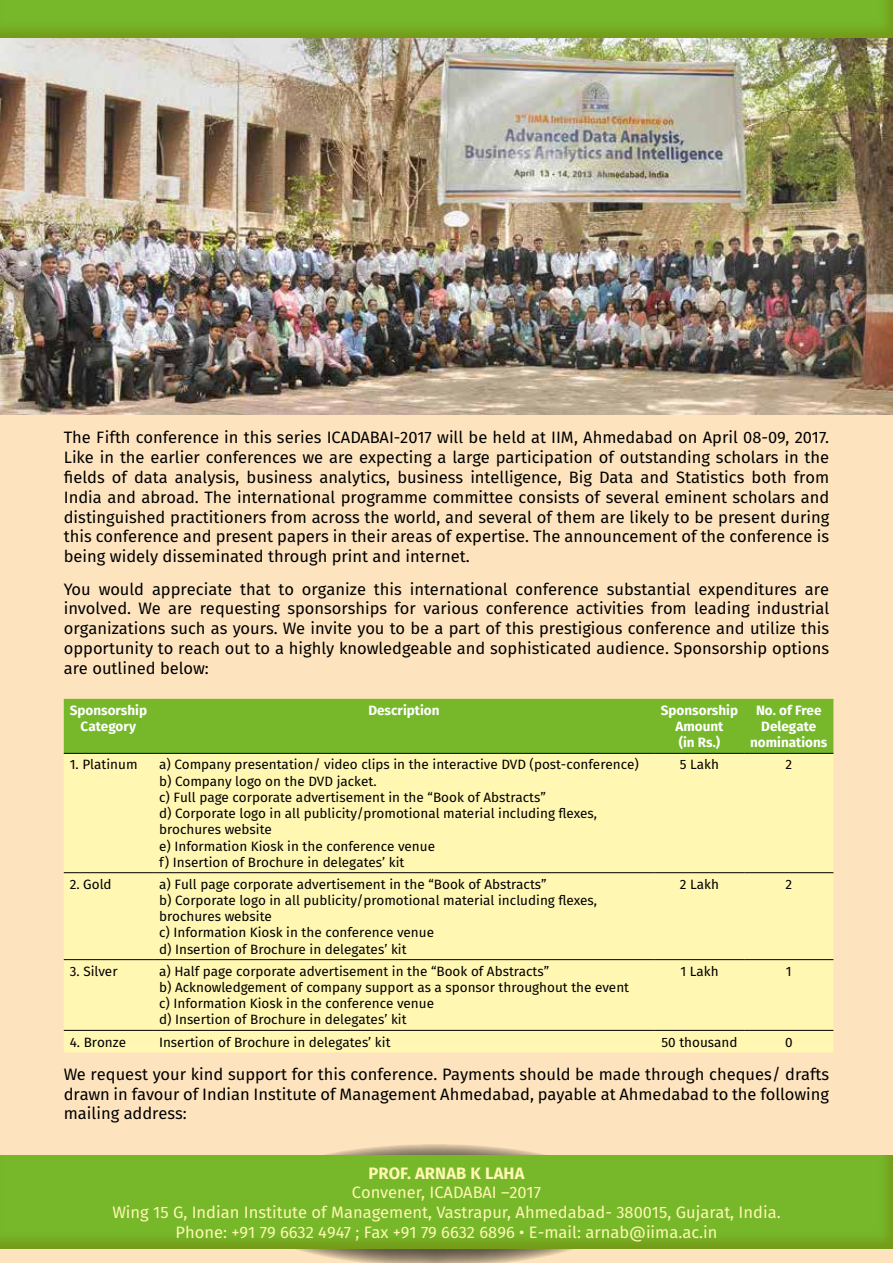
<style>
.page{position:relative;width:893px;height:1263px;background:#fee4be}
.page>*{position:absolute;margin:0;border:0;box-sizing:border-box;transform-origin:0 0}
.t1{font:16.5px/19.8px "Fira Sans";color:#000;text-align:justify}
.t2{font:16.5px/19.8px "Fira Sans";color:#fff7b2;text-align:center}
.t3{font:700 16.5px "Fira Sans";letter-spacing:.01em;color:#fff7b2}
.t4{font:13.5px/16.2px "Fira Sans";color:#000}
.t5{font:700 13.5px/16.2px "Fira Sans";color:#fff;text-align:center}
</style>
<div class="page">
<div style="left:0;top:0;width:893px;height:40px;background:#fcc978;opacity:.75"></div>
<img style="left:0;top:38px;width:893px;height:376px">
<div style="left:64px;top:699px;width:769px;height:54px;background:#76b82a"></div>
<div style="left:64px;top:754px;width:769px;height:298px;background:#fff7b2"></div>
<hr style="left:64px;top:753px;width:89px;height:1px;background:#000">
<hr style="left:153px;top:753px;width:502px;height:1px;background:#000">
<hr style="left:655px;top:753px;width:89px;height:1px;background:#000">
<hr style="left:744px;top:753px;width:89px;height:1px;background:#000">
<hr style="left:64px;top:872px;width:89px;height:1px;background:#000">
<hr style="left:153px;top:872px;width:502px;height:1px;background:#000">
<hr style="left:655px;top:872px;width:89px;height:1px;background:#000">
<hr style="left:744px;top:872px;width:89px;height:1px;background:#000">
<hr style="left:64px;top:959px;width:89px;height:1px;background:#000">
<hr style="left:153px;top:959px;width:502px;height:1px;background:#000">
<hr style="left:655px;top:959px;width:89px;height:1px;background:#000">
<hr style="left:744px;top:959px;width:89px;height:1px;background:#000">
<hr style="left:64px;top:1030px;width:89px;height:1px;background:#000">
<hr style="left:153px;top:1030px;width:502px;height:1px;background:#000">
<hr style="left:655px;top:1030px;width:89px;height:1px;background:#000">
<hr style="left:744px;top:1030px;width:89px;height:1px;background:#000">
<svg style="left:307px;top:1144px;width:255px;height:119px"></svg>
<div style="left:0;top:1154px;width:893px;height:98px;background:#fcc978;opacity:.75"></div>
<p class="t1" style="left:64px;top:428px;width:767px">The Fifth conference in this series ICADABAI-2017 will be held at IIM, Ahmedabad on April 08-09, 2017.<br>Like in the earlier conferences we are expecting a large participation of outstanding scholars in the fields of data analysis, business analytics, business intelligence, Big Data and Statistics both from India and abroad. The international programme committee consists of several eminent scholars and distinguished practitioners from across the world, and several of them are likely to be present during this conference and present papers in their areas of expertise. The announcement of the conference is being widely disseminated through print and internet.</p>
<p class="t1" style="left:64px;top:579px;width:767px">You would appreciate that to organize this international conference substantial expenditures are involved. We are requesting sponsorships for various conference activities from leading industrial organizations such as yours. We invite you to be a part of this prestigious conference and utilize this opportunity to reach out to a highly knowledgeable and sophisticated audience. Sponsorship options are outlined below:</p>
<p class="t5" style="left:70px;top:702px;width:79px">Sponsorship<br>Category</p>
<p class="t5" style="left:368px;top:702px;width:73px">Description</p>
<p class="t5" style="left:661px;top:702px;width:79px">Sponsorship<br>Amount<br>(in Rs.)</p>
<p class="t5" style="left:750px;top:702px;width:79px">No. of Free<br>Delegate nominations</p>
<p class="t4" style="left:70px;top:757px;width:69px">1. Platinum</p>
<p class="t4" style="left:159px;top:757px;width:481px">a) Company presentation/ video clips in the interactive DVD (post-conference) b) Company logo on the DVD jacket.<br>c) Full page corporate advertisement in the “Book of Abstracts”<br>d) Corporate logo in all publicity/promotional material including flexes, brochures website<br>e) Information Kiosk in the conference venue<br>f) Insertion of Brochure in delegates’ kit</p>
<p class="t4" style="left:680px;top:757px;width:41px">5 Lakh</p>
<p class="t4" style="left:785px;top:757px;width:8px">2</p>
<p class="t4" style="left:70px;top:876px;width:43px">2. Gold</p>
<p class="t4" style="left:159px;top:876px;width:439px">a) Full page corporate advertisement in the “Book of Abstracts”<br>b) Corporate logo in all publicity/promotional material including flexes, brochures website<br>c) Information Kiosk in the conference venue<br>d) Insertion of Brochure in delegates’ kit</p>
<p class="t4" style="left:680px;top:876px;width:41px">2 Lakh</p>
<p class="t4" style="left:785px;top:876px;width:8px">2</p>
<p class="t4" style="left:70px;top:963px;width:49px">3. Silver</p>
<p class="t4" style="left:159px;top:963px;width:472px">a) Half page corporate advertisement in the “Book of Abstracts”<br>b) Acknowledgement of company support as a sponsor throughout the event c) Information Kiosk in the conference venue<br>d) Insertion of Brochure in delegates’ kit</p>
<p class="t4" style="left:680px;top:963px;width:40px">1 Lakh</p>
<p class="t4" style="left:786px;top:963px;width:7px">1</p>
<p class="t4" style="left:70px;top:1034px;width:58px">4. Bronze</p>
<p class="t4" style="left:159px;top:1034px;width:233px">Insertion of Brochure in delegates’ kit</p>
<p class="t4" style="left:661px;top:1034px;width:78px">50 thousand</p>
<p class="t4" style="left:785px;top:1034px;width:9px">0</p>
<p class="t1" style="left:64px;top:1064px;width:767px">We request your kind support for this conference. Payments should be made through cheques/ drafts drawn in favour of Indian Institute of Management Ahmedabad, payable at Ahmedabad to the following mailing address:</p>
<p class="t3" style="left:368px;top:1161px;width:158px">PROF. ARNAB K LAHA</p>
<p class="t2" style="left:112px;top:1183px;width:670px">Convener, ICADABAI –2017<br>Wing 15 G, Indian Institute of Management, Vastrapur, Ahmedabad- 380015, Gujarat, India.<br>Phone: +91 79 6632 4947 ; Fax +91 79 6632 6896 • E-mail: arnab@iima.ac.in</p>
</div>
